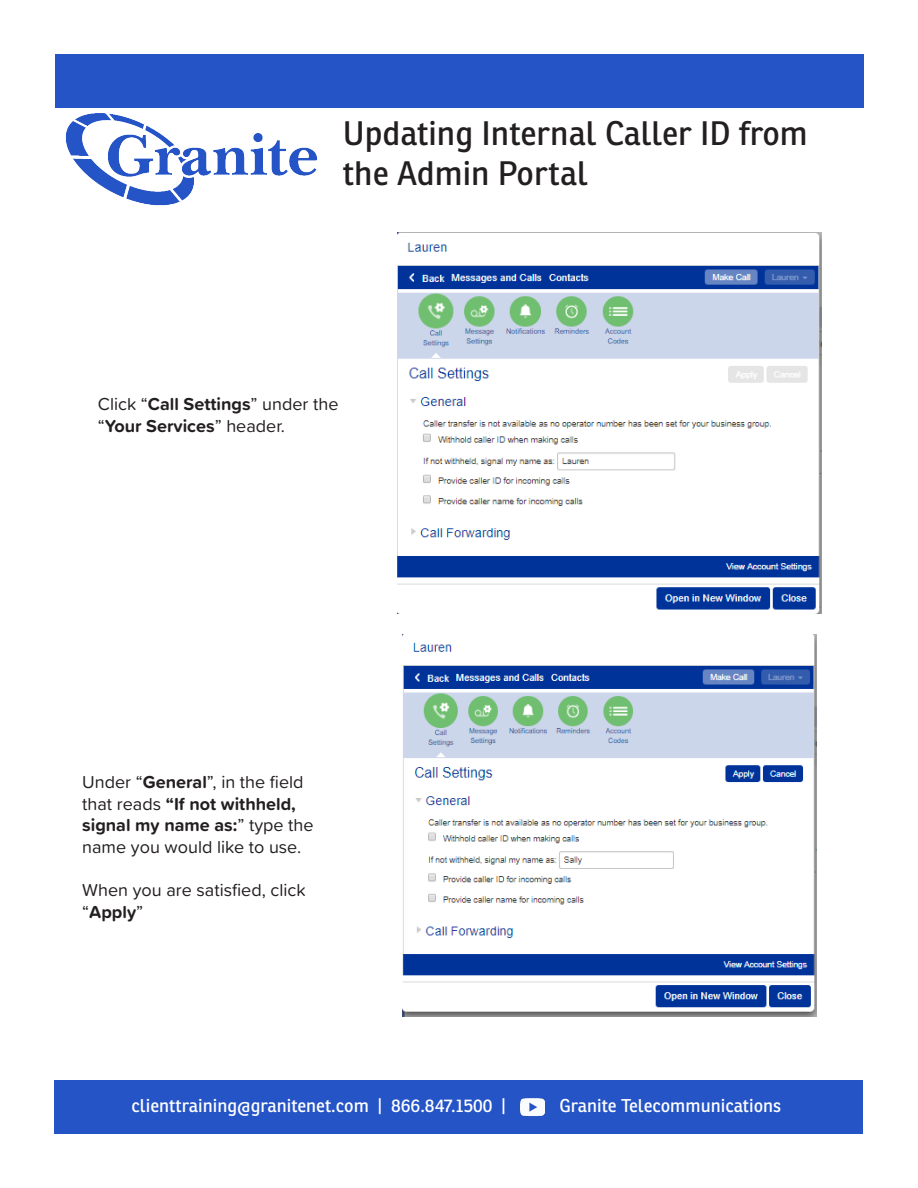
<style>
.page{position:relative;width:918px;height:1188px;background:#fff}
.page>*{position:absolute;margin:0;border:0;box-sizing:border-box;transform-origin:0 0}
.t1{font:33px/39.6px "Ronnia";color:#231f20}
.t2{font:18px/21.6px "Proxima Soft";color:#231f20}
.t3{font:18px "Ronnia";color:#fff}
.s1{font-weight:700}
</style>
<div class="page">
<div style="left:56px;top:54px;width:808px;height:54px;background:#2554c7"></div>
<img style="left:65px;top:113px;width:253px;height:93px">
<div style="left:55px;top:1080px;width:808px;height:54px;background:#2554c7"></div>
<img style="left:520px;top:1098px;width:24px;height:19px">
<img style="left:398px;top:232px;width:423px;height:382px">
<img style="left:403px;top:635px;width:414px;height:382px">
<p class="t1" style="left:343px;top:113px;width:467px">Updating Internal Caller ID from the Admin Portal</p>
<p class="t2" style="left:98px;top:393px;width:242px">Click “<span class="s1">Call Settings</span>” under the “<span class="s1">Your Services</span>” header.</p>
<p class="t2" style="left:82px;top:771px;width:233px">Under “<span class="s1">General</span>”, in the field that reads <span class="s1">“If not withheld, signal my name as:</span>” type the name you would like to use.</p>
<p class="t2" style="left:82px;top:879px;width:225px">When you are satisfied, click “<span class="s1">Apply</span>”</p>
<p class="t3" style="left:132px;top:1094px;width:375px">clienttraining@granitenet.com | 866.847.1500 |</p>
<p class="t3" style="left:560px;top:1094px;width:223px">Granite Telecommunications</p>
</div>
